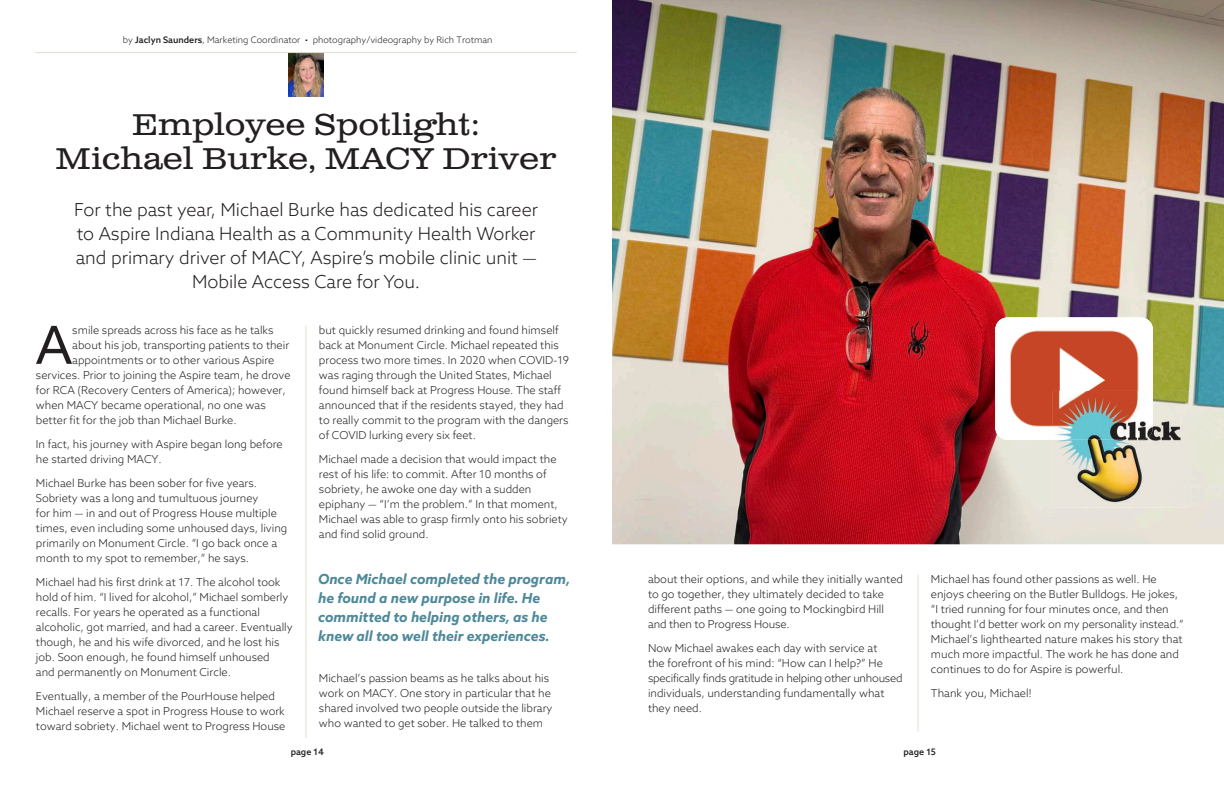
<style>
.page{position:relative;width:1224px;height:792px;background:#fff}
.page>*{position:absolute;margin:0;border:0;box-sizing:border-box;transform-origin:0 0}
.t1{font:52.4px "Azo Sans";color:#231f20}
.t2{font:30px/34px "Clarendon Wide";color:#231f20;text-align:center}
.t3{font:300 18px/24px "Azo Sans";color:#231f20;text-align:center}
.t4{font:italic 700 14px/19px "Azo Sans";color:#4e8999}
.t5{font:300 11px/15px "Azo Sans";color:#231f20}
.t6{font:300 9px "Azo Sans";color:#231f20}
.t7{font:500 9px "Azo Sans";color:#231f20}
.s1{font-weight:500}
</style>
<div class="page">
<img style="left:288px;top:53px;width:36px;height:43px">
<hr style="left:35px;top:52px;width:542px;height:1px;background:#e0e0cf">
<hr style="left:306px;top:325px;width:1px;height:413px;background:#e0e0cf">
<img style="left:612px;top:0;width:612px;height:544px">
<hr style="left:918px;top:575px;width:1px;height:157px;background:#e0e0cf">
<img style="left:995px;top:318px;width:158px;height:122px">
<img style="left:1052px;top:391px;width:136px;height:117px">
<img style="left:1052px;top:391px;width:101px;height:49px">
<p class="t6" style="left:123px;top:34px;width:371px">by <span class="s1">Jaclyn Saunders</span>, Marketing Coordinator • photography/videography by Rich Trotman</p>
<h2 class="t2" style="left:55px;top:109px;width:503px">Employee Spotlight:<br>Michael Burke, MACY Driver</h2>
<h3 class="t3" style="left:74px;top:197px;width:465px">For the past year, Michael Burke has dedicated his career to Aspire Indiana Health as a Community Health Worker and primary driver of MACY, Aspire’s mobile clinic unit — Mobile Access Care for You.</h3>
<h1 class="t1" style="left:36px;top:312px;width:38px">A</h1>
<p class="t5" style="left:72px;top:322px;width:203px">smile spreads across his face as he talks</p>
<p class="t5" style="left:72px;top:337px;width:218px">about his job, transporting patients to their</p>
<p class="t5" style="left:72px;top:352px;width:204px">appointments or to other various Aspire</p>
<p class="t5" style="left:36px;top:367px;width:256px">services. Prior to joining the Aspire team, he drove</p>
<p class="t5" style="left:36px;top:382px;width:251px">for RCA (Recovery Centers of America); however,</p>
<p class="t5" style="left:36px;top:397px;width:231px">when MACY became operational, no one was</p>
<p class="t5" style="left:36px;top:412px;width:202px">better fit for the job than Michael Burke.</p>
<p class="t5" style="left:36px;top:436px;width:248px">In fact, his journey with Aspire began long before he started driving MACY.</p>
<p class="t5" style="left:36px;top:475px;width:253px">Michael Burke has been sober for five years.<br>Sobriety was a long and tumultuous journey<br>for him — in and out of Progress House multiple times, even including some unhoused days, living primarily on Monument Circle. “I go back once a month to my spot to remember,” he says.</p>
<p class="t5" style="left:36px;top:574px;width:258px">Michael had his first drink at 17. The alcohol took hold of him. “I lived for alcohol,” Michael somberly recalls. For years he operated as a functional alcoholic, got married, and had a career. Eventually though, he and his wife divorced, and he lost his job. Soon enough, he found himself unhoused<br>and permanently on Monument Circle.</p>
<p class="t5" style="left:36px;top:688px;width:251px">Eventually, a member of the PourHouse helped<br>Michael reserve a spot in Progress House to work toward sobriety. Michael went to Progress House</p>
<p class="t5" style="left:319px;top:322px;width:252px">but quickly resumed drinking and found himself back at Monument Circle. Michael repeated this process two more times. In 2020 when COVID-19 was raging through the United States, Michael found himself back at Progress House. The staff announced that if the residents stayed, they had to really commit to the program with the dangers of COVID lurking every six feet.</p>
<p class="t5" style="left:319px;top:451px;width:250px">Michael made a decision that would impact the rest of his life: to commit. After 10 months of sobriety, he awoke one day with a sudden epiphany — “I’m the problem.” In that moment, Michael was able to grasp firmly onto his sobriety and find solid ground.</p>
<p class="t4" style="left:318px;top:569px;width:254px">Once Michael completed the program, he found a new purpose in life. He committed to helping others, as he knew all too well their experiences.</p>
<p class="t5" style="left:931px;top:572px;width:254px">Michael has found other passions as well. He enjoys cheering on the Butler Bulldogs. He jokes, “I tried running for four minutes once, and then thought I’d better work on my personality instead.” Michael’s lighthearted nature makes his story that much more impactful. The work he has done and continues to do for Aspire is powerful.</p>
<p class="t5" style="left:931px;top:686px;width:103px">Thank you, Michael!</p>
<p class="t5" style="left:648px;top:572px;width:257px">about their options, and while they initially wanted to go together, they ultimately decided to take different paths — one going to Mockingbird Hill and then to Progress House.</p>
<p class="t5" style="left:648px;top:641px;width:256px">Now Michael awakes each day with service at<br>the forefront of his mind: “How can I help?” He specifically finds gratitude in helping other unhoused individuals, understanding fundamentally what they need.</p>
<p class="t5" style="left:319px;top:670px;width:235px">Michael’s passion beams as he talks about his work on MACY. One story in particular that he shared involved two people outside the library who wanted to get sober. He talked to them</p>
<p class="t7" style="left:291px;top:746px;width:35px">page 14</p>
<p class="t7" style="left:904px;top:746px;width:34px">page 15</p>
</div>
